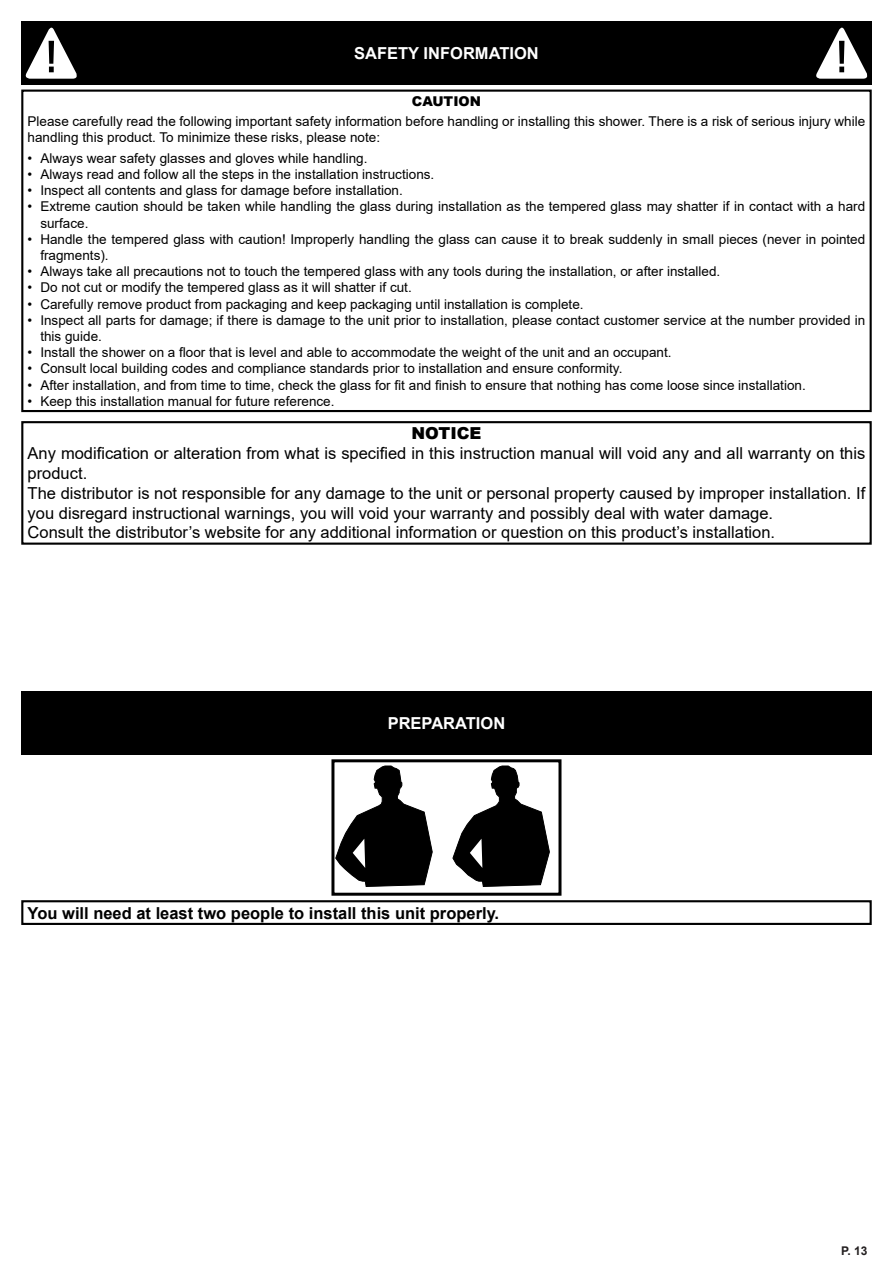
<style>
.page{position:relative;width:893px;height:1263px;background:#fff}
.page>*{position:absolute;margin:0;border:0;box-sizing:border-box;transform-origin:0 0}
.t1{font:16.5px/19.8px "Arial";color:#000}
.t2{font:700 16.5px "Arial";color:#000}
.t3{font:700 16.5px "Arial";color:#fff}
.t4{font:900 16.5px "Arial";color:#000}
.t5{font:13.5px/16.2px "Arial";color:#000}
.t6{font:900 13.5px "Arial";color:#000}
.t7{font:700 12px "Arial";color:#231f20}
</style>
<div class="page">
<div style="left:21px;top:90px;width:851px;height:322px;border:2px solid #000"></div>
<div style="left:21px;top:21px;width:851px;height:64px;background:#000"></div>
<svg style="left:25px;top:27px;width:52px;height:52px"></svg>
<svg style="left:816px;top:27px;width:52px;height:52px"></svg>
<div style="left:21px;top:421px;width:851px;height:124px;border:2px solid #000"></div>
<svg style="left:335px;top:766px;width:98px;height:121px"></svg>
<svg style="left:453px;top:766px;width:97px;height:121px"></svg>
<div style="left:331px;top:759px;width:230px;height:137px;border:3px solid #000"></div>
<div style="left:21px;top:691px;width:851px;height:64px;background:#000"></div>
<div style="left:21px;top:900px;width:851px;height:25px;border:2px solid #000"></div>
<p class="t3" style="left:354px;top:42px;width:186px">SAFETY INFORMATION</p>
<p class="t6" style="left:412px;top:91px;width:71px">CAUTION</p>
<p class="t5" style="left:28px;top:113px;width:839px">Please carefully read the following important safety information before handling or installing this shower. There is a risk of serious injury while handling this product. To minimize these risks, please note:</p>
<p class="t5" style="left:28px;top:150px;width:341px">• Always wear safety glasses and gloves while handling.</p>
<p class="t5" style="left:28px;top:166px;width:408px">• Always read and follow all the steps in the installation instructions.</p>
<p class="t5" style="left:28px;top:182px;width:377px">• Inspect all contents and glass for damage before installation.</p>
<p class="t5" style="left:40px;top:198px;width:826px;text-indent:-13px">• Extreme caution should be taken while handling the glass during installation as the tempered glass may shatter if in contact with a hard surface.</p>
<p class="t5" style="left:40px;top:231px;width:826px;text-indent:-13px">• Handle the tempered glass with caution! Improperly handling the glass can cause it to break suddenly in small pieces (never in pointed fragments).</p>
<p class="t5" style="left:28px;top:263px;width:694px">• Always take all precautions not to touch the tempered glass with any tools during the installation, or after installed.</p>
<p class="t5" style="left:28px;top:279px;width:386px">• Do not cut or modify the tempered glass as it will shatter if cut.</p>
<p class="t5" style="left:28px;top:296px;width:557px">• Carefully remove product from packaging and keep packaging until installation is complete.</p>
<p class="t5" style="left:40px;top:312px;width:826px;text-indent:-13px">• Inspect all parts for damage; if there is damage to the unit prior to installation, please contact customer service at the number provided in this guide.</p>
<p class="t5" style="left:28px;top:344px;width:645px">• Install the shower on a floor that is level and able to accommodate the weight of the unit and an occupant.</p>
<p class="t5" style="left:28px;top:360px;width:596px">• Consult local building codes and compliance standards prior to installation and ensure conformity.</p>
<p class="t5" style="left:28px;top:377px;width:780px">• After installation, and from time to time, check the glass for fit and finish to ensure that nothing has come loose since installation.</p>
<p class="t5" style="left:28px;top:393px;width:308px">• Keep this installation manual for future reference.</p>
<p class="t4" style="left:411px;top:421px;width:72px">NOTICE</p>
<p class="t1" style="left:28px;top:443px;width:839px">Any modification or alteration from what is specified in this instruction manual will void any and all warranty on this product.</p>
<p class="t1" style="left:28px;top:483px;width:839px">The distributor is not responsible for any damage to the unit or personal property caused by improper installation. If you disregard instructional warnings, you will void your warranty and possibly deal with water damage.</p>
<p class="t1" style="left:28px;top:522px;width:749px">Consult the distributor’s website for any additional information or question on this product’s installation.</p>
<p class="t3" style="left:388px;top:711px;width:119px">PREPARATION</p>
<p class="t2" style="left:28px;top:901px;width:473px">You will need at least two people to install this unit properly.</p>
<p class="t7" style="left:841px;top:1242px;width:28px">P. 13</p>
</div>
